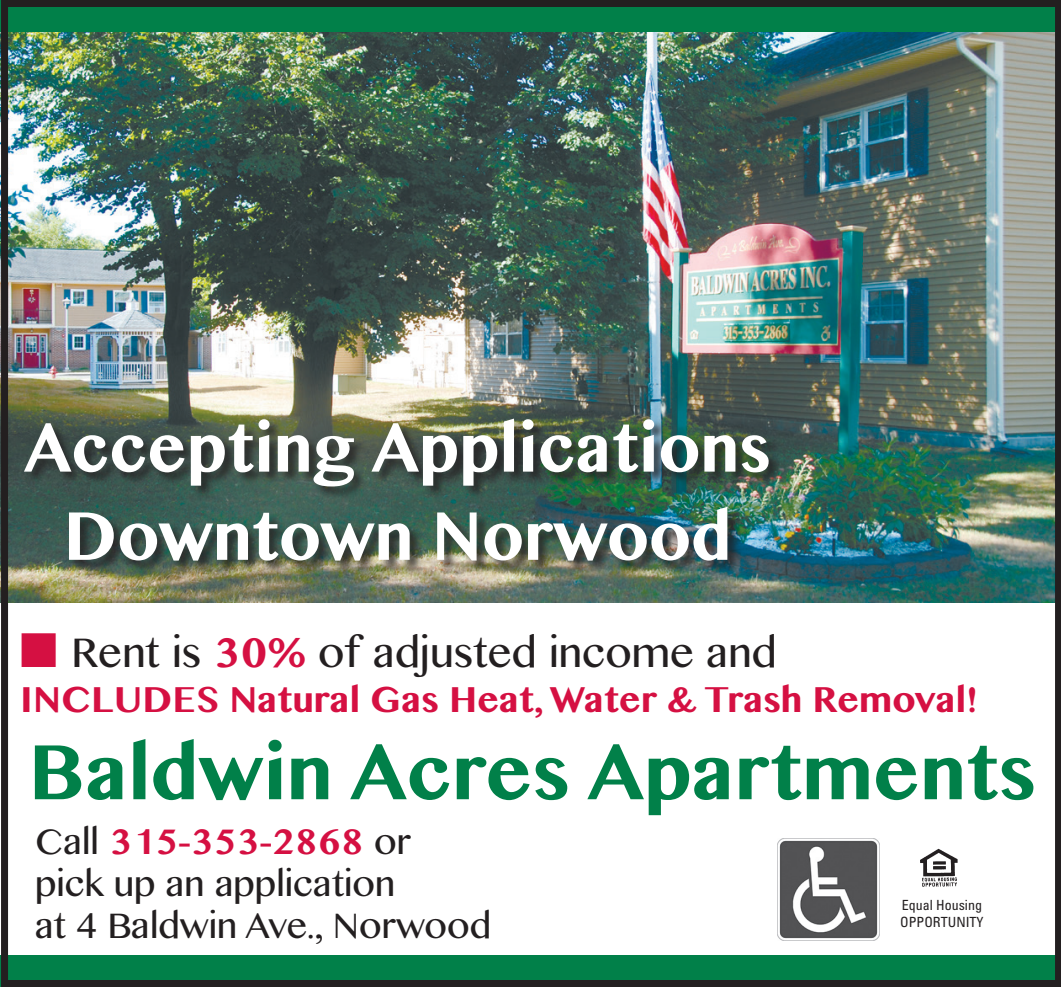
<style>
.page{position:relative;width:1061px;height:987px;background:#fff}
.page>*{position:absolute;margin:0;border:0;box-sizing:border-box;transform-origin:0 0}
.t1{font:700 91px "Khmer MN";color:#018049}
.t2{font:700 80.15px "Khmer MN";color:#fff;scale:.94 1}
.t3{font:49px "Khmer MN";color:#231f20}
.t4{font:700 42px "Khmer MN";color:#d51042}
.t5{font:42px "Khmer MN";color:#231f20}
.t6{font:condensed 14px "Univers LT Pro";color:#231f20}
.s1{color:#d51042}
.s2{font-weight:700;color:#d51042}
.s3{font-weight:400;color:#231f20}
</style>
<div class="page">
<img style="left:9px;top:32px;width:1043px;height:570px">
<div style="left:24px;top:418px;width:759px;height:156px;background:#231f20;opacity:.75"></div>
<img style="left:920px;top:848px;width:38px;height:39px">
<img style="left:777px;top:839px;width:102px;height:102px">
<div style="left:1px;top:0;width:1059px;height:32px;background:#018049"></div>
<div style="left:1px;top:956px;width:1059px;height:31px;background:#018049"></div>
<div style="left:1px;top:0;width:1059px;height:987px;border:7px solid #231f20"></div>
<p class="t2" style="left:24px;top:397px;width:796px">Accepting Applications</p>
<p class="t2" style="left:63px;top:485px;width:712px">Downtown Norwood</p>
<p class="t3" style="left:20px;top:621px;width:757px"><span class="s1">■</span> Rent is <span class="s2">30%</span> of adjusted income and</p>
<p class="t4" style="left:20px;top:673px;width:959px">INCLUDES Natural Gas Heat, Water &amp; Trash Removal!</p>
<p class="t1" style="left:28px;top:715px;width:1009px">Baldwin Acres Apartments</p>
<p class="t4" style="left:35px;top:815px;width:377px"><span class="s3">Call</span> 315-353-2868 <span class="s3">or</span></p>
<p class="t5" style="left:35px;top:857px;width:362px">pick up an application</p>
<p class="t5" style="left:35px;top:899px;width:457px">at 4 Baldwin Ave., Norwood</p>
<p class="t6" style="left:901px;top:896px;width:82px">Equal Housing</p>
<p class="t6" style="left:900px;top:913px;width:85px">OPPORTUNITY</p>
</div>
